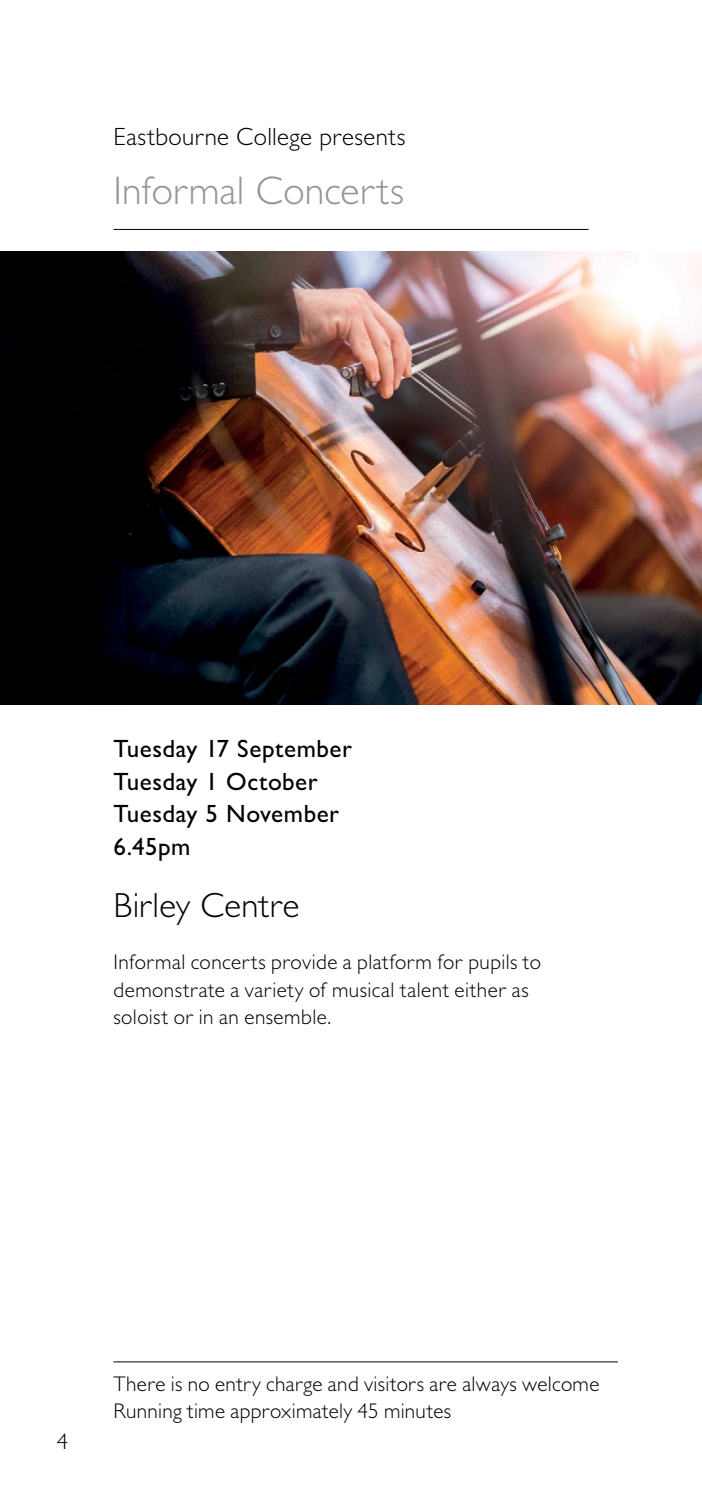
<style>
.page{position:relative;width:702px;height:1489px;background:#fff}
.page>*{position:absolute;margin:0;border:0;box-sizing:border-box;transform-origin:0 0}
.t1{font:300 40px "Gill Sans MT Std";letter-spacing:.005em;color:#939598}
.t2{font:300 35px "Gill Sans MT Std";letter-spacing:.005em;color:#000}
.t3{font:25px/32.5px "Gill Sans";letter-spacing:.02em;color:#000}
.t4{font:300 25px "Gill Sans MT Std";letter-spacing:.015em;color:#000}
.t5{font:300 22.5px "Gill Sans MT Std";color:#000}
.t6{font:300 21.25px/27.5px "Gill Sans MT Std";letter-spacing:.02em;color:#000}
</style>
<div class="page">
<hr style="left:113px;top:229px;width:475px;height:1px;background:#000">
<img style="left:0;top:252px;width:702px;height:452px">
<hr style="left:113px;top:1361px;width:504px;height:1px;background:#000">
<p class="t4" style="left:113px;top:121px;width:293px">Eastbourne College presents</p>
<h1 class="t1" style="left:113px;top:167px;width:292px">Informal Concerts</h1>
<p class="t3" style="left:113px;top:733px;width:240px">Tuesday 17 September<br>Tuesday 1 October<br>Tuesday 5 November<br>6.45pm</p>
<h2 class="t2" style="left:113px;top:884px;width:188px">Birley Centre</h2>
<p class="t6" style="left:113px;top:947px;width:429px">Informal concerts provide a platform for pupils to demonstrate a variety of musical talent either as soloist or in an ensemble.</p>
<p class="t5" style="left:57px;top:1427px;width:13px">4</p>
<p class="t6" style="left:113px;top:1369px;width:487px">There is no entry charge and visitors are always welcome<br>Running time approximately 45 minutes</p>
</div>
